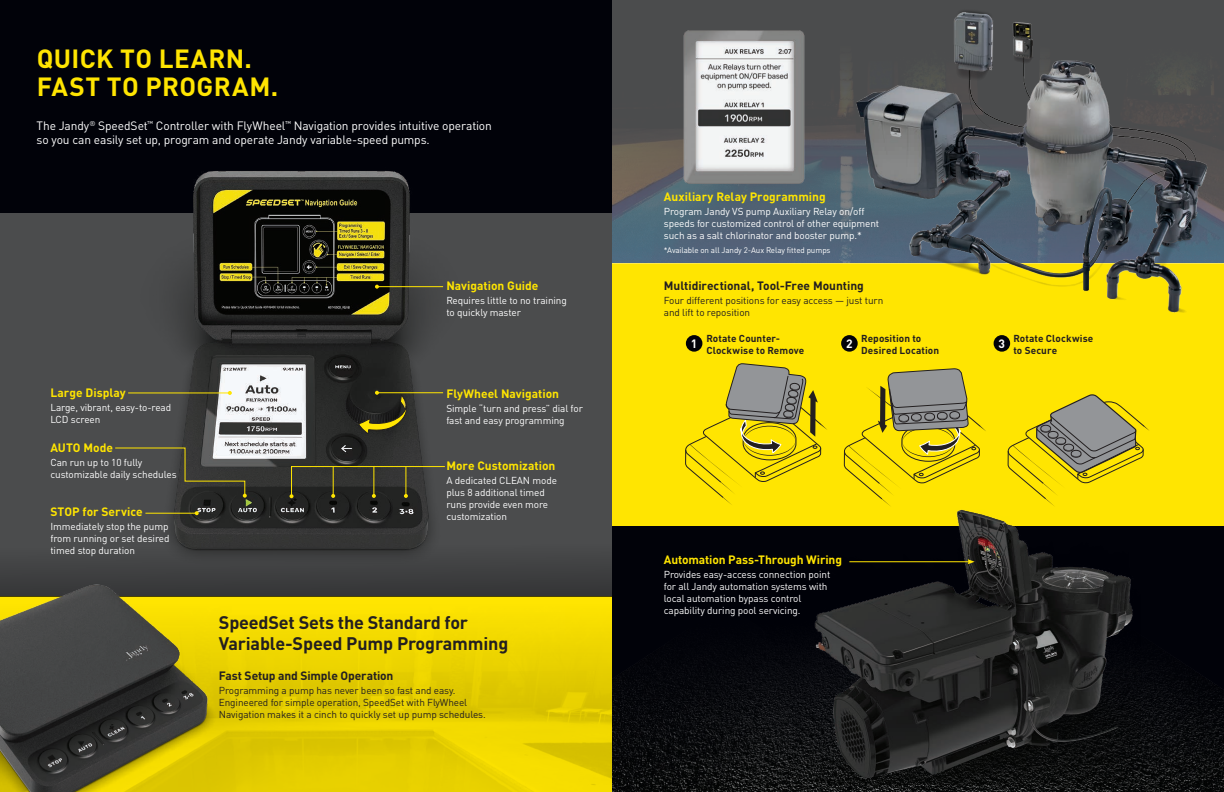
<style>
.page{position:relative;width:1224px;height:792px;background:#fff}
.page>*{position:absolute;margin:0;border:0;box-sizing:border-box;transform-origin:0 0}
.Large_Body_Text{font:700 26px "DIN Pro";letter-spacing:.015em;color:#ffe501}
.t1{font:700 18px/21px "DIN Pro";letter-spacing:-.01em;color:#231f20}
.Large_Body_Text-2{font:12px/14px "DIN Pro";letter-spacing:-.015em;color:#fff}
.t2{font:700 12px "DIN Pro";color:#ffe501}
.t3{font:700 12px "DIN Pro";letter-spacing:-.005em;color:#231f20}
.t4{font:700 12px "DIN Pro";color:#fff}
.t5{font:10px/12px "DIN Pro";letter-spacing:-.01em;color:#fff}
.t6{font:10px/12px "DIN Pro";letter-spacing:-.01em;color:#231f20}
.t7{font:700 10px/12px "DIN Pro";letter-spacing:.01em;color:#231f20}
.t8{font:8px "DIN Pro";letter-spacing:-.01em;color:#fff}
</style>
<div class="page">
<div style="left:0;top:0;width:612px;height:588px;background:#010209"></div>
<div style="left:612px;top:0;width:612px;height:792px;background:#010209"></div>
<div style="left:0;top:213px;width:612px;height:383px;background:#4b4c4d"></div>
<svg style="left:267px;top:596px;width:345px;height:196px;background:#e7cf00"></svg>
<div style="left:612px;top:264px;width:612px;height:262px;background:#ffe501"></div>
<img style="left:612px;top:0;width:223px;height:264px">
<img style="left:612px;top:653px;width:612px;height:139px">
<div style="left:0;top:456px;width:612px;height:140px;background:linear-gradient(to bottom,#515253,#3d3e3f)"></div>
<svg style="left:685px;top:363px;width:142px;height:142px"></svg>
<svg style="left:844px;top:368px;width:305px;height:138px"></svg>
<img style="left:835px;top:0;width:389px;height:313px">
<img style="left:41px;top:171px;width:524px;height:464px">
<img style="left:680px;top:23px;width:128px;height:165px">
<img style="left:738px;top:509px;width:402px;height:276px">
<svg style="left:290px;top:466px;width:156px;height:32px;background:#3e3d2e"></svg>
<hr style="left:849px;top:561px;width:120px;height:1px;background:#ffe501">
<svg style="left:968px;top:559px;width:7px;height:5px"></svg>
<hr style="left:128px;top:392px;width:102px;height:1px;background:#ffe501">
<svg style="left:228px;top:391px;width:4px;height:4px"></svg>
<hr style="left:377px;top:392px;width:66px;height:1px;background:#ffe501">
<svg style="left:358px;top:391px;width:49px;height:43px;background:#44401d"></svg>
<hr style="left:377px;top:286px;width:66px;height:1px;background:#ffe501">
<svg style="left:375px;top:285px;width:4px;height:4px"></svg>
<hr style="left:145px;top:513px;width:52px;height:1px;background:#ffe501">
<svg style="left:195px;top:511px;width:4px;height:4px"></svg>
<img style="left:0;top:566px;width:267px;height:226px">
<div style="left:686px;top:335px;width:16px;height:17px;background:#010209;border-radius:50%"></div>
<div style="left:841px;top:335px;width:17px;height:17px;background:#010209;border-radius:50%"></div>
<div style="left:994px;top:335px;width:16px;height:17px;background:#010209;border-radius:50%"></div>
<svg style="left:114px;top:447px;width:133px;height:51px"></svg>
<p class="Large_Body_Text" style="left:37px;top:37px;width:217px">QUICK TO LEARN.</p>
<p class="Large_Body_Text" style="left:37px;top:65px;width:243px">FAST TO PROGRAM.</p>
<p class="Large_Body_Text-2" style="left:37px;top:117px;width:457px">The Jandy<sup>®</sup> SpeedSet<sup>™</sup> Controller with FlyWheel<sup>™</sup> Navigation provides intuitive operation so you can easily set up, program and operate Jandy variable-speed pumps.</p>
<p class="t2" style="left:50px;top:382px;width:77px">Large Display</p>
<p class="t5" style="left:50px;top:400px;width:122px">Large, vibrant, easy-to-read<br>LCD screen</p>
<p class="t2" style="left:50px;top:437px;width:64px">AUTO Mode</p>
<p class="t5" style="left:50px;top:455px;width:128px">Can run up to 10 fully customizable daily schedules</p>
<p class="t2" style="left:50px;top:502px;width:94px">STOP for Service</p>
<p class="t5" style="left:50px;top:520px;width:121px;text-align:justify">Immediately stop the pump from running or set desired timed stop duration</p>
<p class="t2" style="left:446px;top:276px;width:94px">Navigation Guide</p>
<p class="t5" style="left:446px;top:294px;width:122px">Requires little to no training to quickly master</p>
<p class="t2" style="left:446px;top:383px;width:114px">FlyWheel Navigation</p>
<p class="t5" style="left:446px;top:401px;width:138px">Simple “turn and press” dial for fast and easy programming</p>
<p class="t2" style="left:446px;top:455px;width:111px">More Customization</p>
<p class="t5" style="left:446px;top:473px;width:112px">A dedicated CLEAN mode plus 8 additional timed runs provide even more customization</p>
<p class="t1" style="left:219px;top:610px;width:291px">SpeedSet Sets the Standard for<br>Variable-Speed Pump Programming</p>
<p class="t3" style="left:219px;top:665px;width:176px">Fast Setup and Simple Operation</p>
<p class="t6" style="left:219px;top:683px;width:268px">Programming a pump has never been so fast and easy.<br>Engineered for simple operation, SpeedSet with FlyWheel<br>Navigation makes it a cinch to quickly set up pump schedules.</p>
<p class="t2" style="left:664px;top:186px;width:163px">Auxiliary Relay Programming</p>
<p class="t5" style="left:664px;top:204px;width:217px">Program Jandy VS pump Auxiliary Relay on/off speeds for customized control of other equipment such as a salt chlorinator and booster pump.*</p>
<p class="t8" style="left:664px;top:243px;width:168px">*Available on all Jandy 2-Aux Relay fitted pumps</p>
<p class="t3" style="left:664px;top:275px;width:202px">Multidirectional, Tool-Free Mounting</p>
<p class="t6" style="left:664px;top:293px;width:221px">Four different positions for easy access — just turn and lift to reposition</p>
<p class="t7" style="left:706px;top:331px;width:99px">Rotate Counter-<br>Clockwise to Remove</p>
<p class="t4" style="left:846px;top:333px;width:8px">2</p>
<p class="t7" style="left:1013px;top:331px;width:82px">Rotate Clockwise to Secure</p>
<p class="t4" style="left:691px;top:333px;width:8px">1</p>
<p class="t7" style="left:861px;top:331px;width:79px">Reposition to<br>Desired Location</p>
<p class="t4" style="left:999px;top:333px;width:8px">3</p>
<p class="t2" style="left:664px;top:549px;width:180px">Automation Pass-Through Wiring</p>
<p class="t5" style="left:664px;top:567px;width:168px">Provides easy-access connection point for all Jandy automation systems with local automation bypass control capability during pool servicing.</p>
</div>
